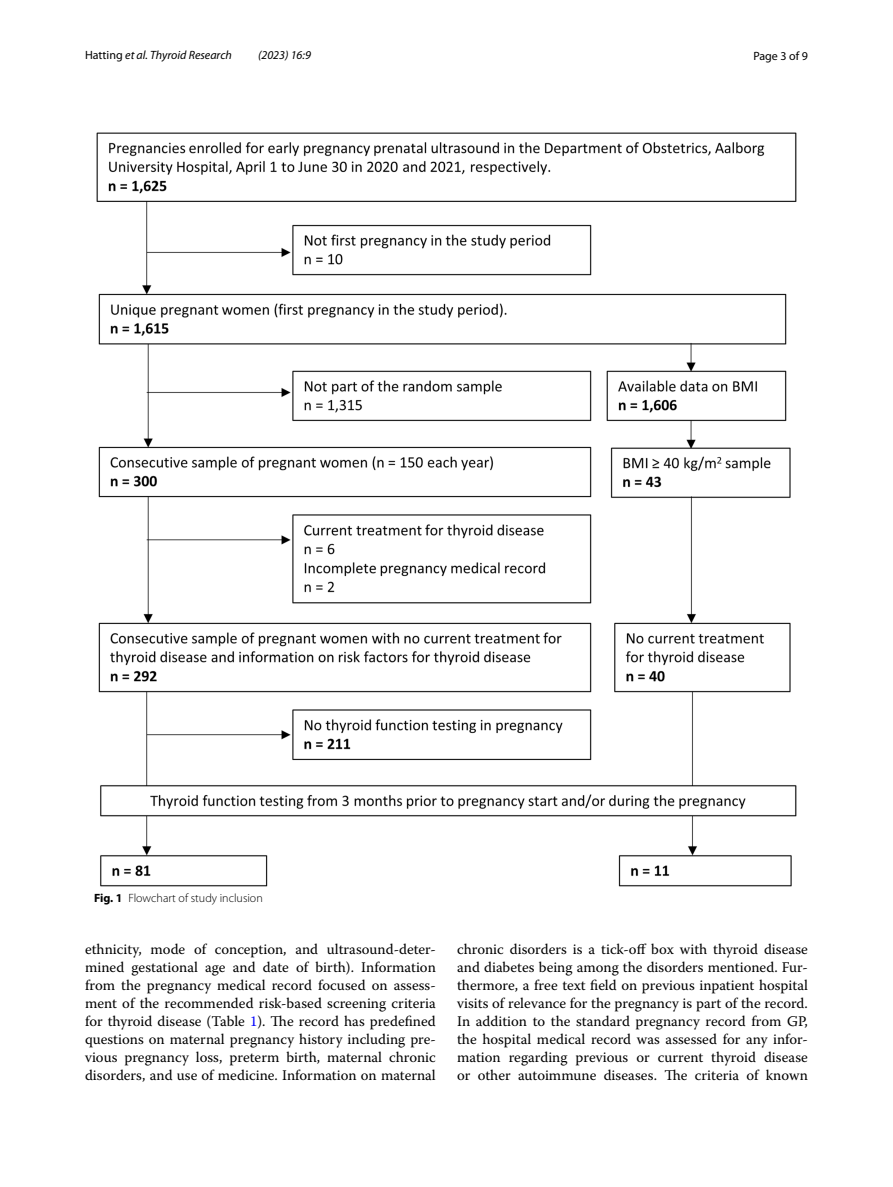
<style>
.page{position:relative;width:893px;height:1187px;background:#fff}
.page>*{position:absolute;margin:0;border:0;box-sizing:border-box;transform-origin:0 0}
.t1{font:14.7px/18px "Warnock Pro";color:#000;text-align:justify}
.t2{font:italic 12px "Myriad Pro";color:#000}
.t3{font:300 12px "Myriad Pro";color:#000}
.t4{font:12px "Myriad Pro";color:#000}
.s1{font-style:normal}
.s2{font-weight:700}
.s3{color:#00f}
</style>
<div class="page">
<img style="left:96px;top:133px;width:701px;height:753px">
<p class="t2" style="left:85px;top:48px;width:148px"><span class="s1">Hatting</span> et al. Thyroid Research</p>
<p class="t2" style="left:258px;top:48px;width:54px">(2023) 16:9</p>
<p class="t4" style="left:753px;top:48px;width:56px">Page 3 of 9</p>
<p class="t3" style="left:94px;top:891px;width:170px"><span class="s2">Fig. 1</span> Flowchart of study inclusion</p>
<p class="t1" style="left:85px;top:939px;width:352px">ethnicity, mode of conception, and ultrasound-deter&shy;mined gestational age and date of birth). Information from the pregnancy medical record focused on assess&shy;ment of the recommended risk-based screening criteria for thyroid disease (Table <span class="s3">1</span>). The record has predefined questions on maternal pregnancy history including pre&shy;vious pregnancy loss, preterm birth, maternal chronic disorders, and use of medicine. Information on maternal</p>
<p class="t1" style="left:457px;top:939px;width:352px">chronic disorders is a tick-off box with thyroid disease and diabetes being among the disorders mentioned. Fur&shy;thermore, a free text field on previous inpatient hospital visits of relevance for the pregnancy is part of the record.<br>In addition to the standard pregnancy record from GP, the hospital medical record was assessed for any infor&shy;mation regarding previous or current thyroid disease or other autoimmune diseases. The criteria of known</p>
</div>
